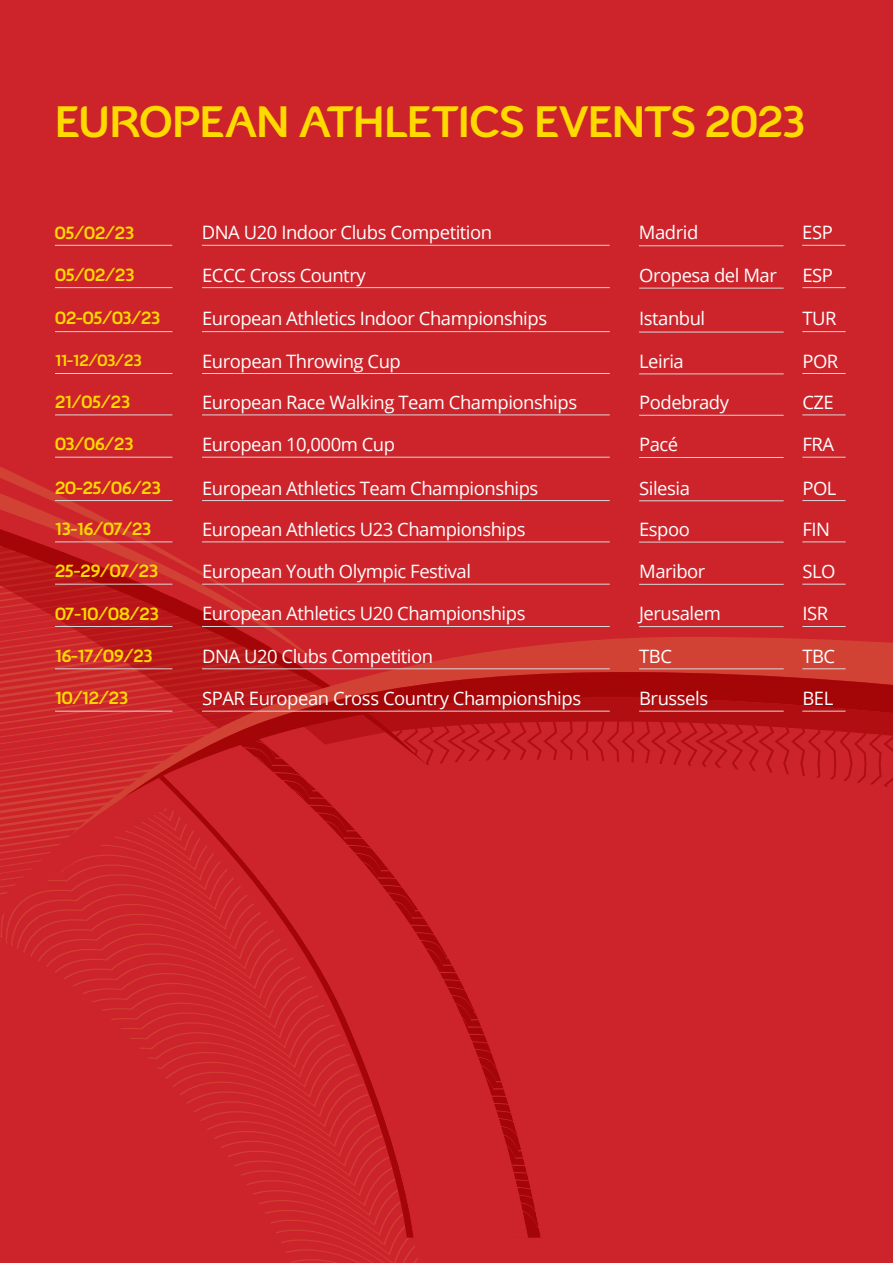
<style>
.page{position:relative;width:893px;height:1263px;background:#cd242b}
.page>*{position:absolute;margin:0;border:0;box-sizing:border-box;transform-origin:0 0}
.t1{font:46.2px "Tracks";letter-spacing:-.015em;color:#ffda00}
.t2{font:18.45px "Open Sans";letter-spacing:-.025em;color:#fff}
.t3{font:18.45px "Tracks";color:#ffda00}
.t4{font:16.95px "Tracks";color:#ffda00}
</style>
<div class="page">
<svg style="left:0;top:765px;width:71px;height:42px;background:#ce2d2d"></svg>
<div style="left:0;top:440px;width:427px;height:325px;background:#cd242b"></div>
<div style="left:285px;top:404px;width:39px;height:72px;background:#cd242b"></div>
<div style="left:0;top:365px;width:285px;height:111px;background:#cd242b"></div>
<svg style="left:0;top:476px;width:386px;height:285px;background:#c82428"></svg>
<svg style="left:71px;top:636px;width:822px;height:171px;background:#cb302d"></svg>
<svg style="left:122px;top:672px;width:771px;height:566px;background:#c92228"></svg>
<svg style="left:369px;top:697px;width:524px;height:90px;background:#bd181d"></svg>
<svg style="left:259px;top:727px;width:329px;height:13px;background:#c11b21"></svg>
<div style="left:0;top:807px;width:238px;height:456px;background:#cd242b"></div>
<svg style="left:163px;top:745px;width:75px;height:492px;background:#cc252a"></svg>
<svg style="left:238px;top:740px;width:365px;height:523px;background:#ca2229"></svg>
<hr style="left:202px;top:373px;width:408px;height:1px;background:#d7d7d7">
<hr style="left:55px;top:373px;width:117px;height:1px;background:#d7d7d7">
<hr style="left:639px;top:374px;width:145px;height:1px;background:#d7d7d7">
<hr style="left:802px;top:373px;width:44px;height:1px;background:#d7d7d7">
<hr style="left:202px;top:415px;width:408px;height:1px;background:#d7d7d7">
<hr style="left:55px;top:415px;width:117px;height:1px;background:#d7d7d7">
<hr style="left:639px;top:415px;width:145px;height:1px;background:#d7d7d7">
<hr style="left:802px;top:415px;width:44px;height:1px;background:#d7d7d7">
<hr style="left:202px;top:457px;width:408px;height:1px;background:#d7d7d7">
<hr style="left:55px;top:457px;width:117px;height:1px;background:#d7d7d7">
<hr style="left:639px;top:457px;width:145px;height:1px;background:#d7d7d7">
<hr style="left:802px;top:457px;width:44px;height:1px;background:#d7d7d7">
<hr style="left:202px;top:287px;width:408px;height:1px;background:#d7d7d7">
<hr style="left:55px;top:287px;width:117px;height:1px;background:#d7d7d7">
<hr style="left:639px;top:288px;width:145px;height:1px;background:#d7d7d7">
<hr style="left:802px;top:287px;width:44px;height:1px;background:#d7d7d7">
<hr style="left:202px;top:331px;width:408px;height:1px;background:#d7d7d7">
<hr style="left:55px;top:331px;width:117px;height:1px;background:#d7d7d7">
<hr style="left:639px;top:332px;width:145px;height:1px;background:#d7d7d7">
<hr style="left:802px;top:331px;width:44px;height:1px;background:#d7d7d7">
<hr style="left:202px;top:542px;width:408px;height:1px;background:#d7d7d7">
<hr style="left:55px;top:542px;width:117px;height:1px;background:#d7d7d7">
<hr style="left:639px;top:542px;width:145px;height:1px;background:#d7d7d7">
<hr style="left:802px;top:542px;width:44px;height:1px;background:#d7d7d7">
<hr style="left:202px;top:584px;width:408px;height:1px;background:#d7d7d7">
<hr style="left:55px;top:584px;width:117px;height:1px;background:#d7d7d7">
<hr style="left:639px;top:584px;width:145px;height:1px;background:#d7d7d7">
<hr style="left:802px;top:584px;width:44px;height:1px;background:#d7d7d7">
<hr style="left:202px;top:626px;width:408px;height:1px;background:#d7d7d7">
<hr style="left:55px;top:626px;width:117px;height:1px;background:#d7d7d7">
<hr style="left:639px;top:626px;width:145px;height:1px;background:#d7d7d7">
<hr style="left:802px;top:626px;width:44px;height:1px;background:#d7d7d7">
<hr style="left:202px;top:668px;width:408px;height:1px;background:#d7d7d7">
<hr style="left:55px;top:668px;width:117px;height:1px;background:#d7d7d7">
<hr style="left:639px;top:669px;width:145px;height:1px;background:#d7d7d7">
<hr style="left:802px;top:668px;width:44px;height:1px;background:#d7d7d7">
<hr style="left:202px;top:711px;width:408px;height:1px;background:#d7d7d7">
<hr style="left:55px;top:711px;width:117px;height:1px;background:#d7d7d7">
<hr style="left:639px;top:711px;width:145px;height:1px;background:#d7d7d7">
<hr style="left:802px;top:711px;width:44px;height:1px;background:#d7d7d7">
<hr style="left:55px;top:500px;width:117px;height:1px;background:#d7d7d7">
<hr style="left:639px;top:500px;width:145px;height:1px;background:#d7d7d7">
<hr style="left:802px;top:500px;width:44px;height:1px;background:#d7d7d7">
<hr style="left:202px;top:500px;width:408px;height:1px;background:#d7d7d7">
<hr style="left:202px;top:245px;width:408px;height:1px;background:#d7d7d7">
<hr style="left:55px;top:245px;width:117px;height:1px;background:#d7d7d7">
<hr style="left:639px;top:246px;width:144px;height:1px;background:#d7d7d7">
<hr style="left:802px;top:245px;width:43px;height:1px;background:#d7d7d7">
<h1 class="t1" style="left:55px;top:94px;width:752px">EUROPEAN ATHLETICS EVENTS 2023</h1>
<p class="t3" style="left:55px;top:221px;width:81px">05/02/23</p>
<p class="t2" style="left:202px;top:220px;width:292px">DNA U20 Indoor Clubs Competition</p>
<p class="t2" style="left:639px;top:220px;width:61px">Madrid</p>
<p class="t2" style="left:802px;top:220px;width:32px">ESP</p>
<p class="t3" style="left:55px;top:264px;width:81px">05/02/23</p>
<p class="t2" style="left:202px;top:262px;width:165px">ECCC Cross Country</p>
<p class="t2" style="left:639px;top:262px;width:139px">Oropesa del Mar</p>
<p class="t2" style="left:802px;top:262px;width:32px">ESP</p>
<p class="t3" style="left:55px;top:307px;width:107px">02-05/03/23</p>
<p class="t2" style="left:202px;top:305px;width:347px">European Athletics Indoor Championships</p>
<p class="t2" style="left:639px;top:305px;width:68px">Istanbul</p>
<p class="t2" style="left:802px;top:305px;width:36px">TUR</p>
<p class="t4" style="left:55px;top:350px;width:88px">11-12/03/23</p>
<p class="t2" style="left:202px;top:348px;width:200px">European Throwing Cup</p>
<p class="t2" style="left:639px;top:348px;width:46px">Leiria</p>
<p class="t2" style="left:802px;top:348px;width:37px">POR</p>
<p class="t3" style="left:55px;top:391px;width:76px">21/05/23</p>
<p class="t2" style="left:202px;top:390px;width:377px">European Race Walking Team Championships</p>
<p class="t2" style="left:639px;top:390px;width:91px">Podebrady</p>
<p class="t2" style="left:802px;top:390px;width:33px">CZE</p>
<p class="t3" style="left:55px;top:433px;width:80px">03/06/23</p>
<p class="t2" style="left:202px;top:432px;width:195px">European 10,000m Cup</p>
<p class="t2" style="left:639px;top:432px;width:41px">Pacé</p>
<p class="t2" style="left:802px;top:432px;width:33px">FRA</p>
<p class="t3" style="left:55px;top:477px;width:107px">20-25/06/23</p>
<p class="t2" style="left:202px;top:475px;width:338px">European Athletics Team Championships</p>
<p class="t2" style="left:639px;top:475px;width:52px">Silesia</p>
<p class="t2" style="left:802px;top:475px;width:36px">POL</p>
<p class="t3" style="left:55px;top:518px;width:98px">13-16/07/23</p>
<p class="t2" style="left:202px;top:517px;width:325px">European Athletics U23 Championships</p>
<p class="t2" style="left:639px;top:517px;width:52px">Espoo</p>
<p class="t2" style="left:802px;top:517px;width:29px">FIN</p>
<p class="t3" style="left:55px;top:560px;width:104px">25-29/07/23</p>
<p class="t2" style="left:202px;top:559px;width:271px">European Youth Olympic Festival</p>
<p class="t2" style="left:639px;top:559px;width:68px">Maribor</p>
<p class="t2" style="left:802px;top:559px;width:35px">SLO</p>
<p class="t3" style="left:55px;top:602px;width:105px">07-10/08/23</p>
<p class="t2" style="left:202px;top:601px;width:325px">European Athletics U20 Championships</p>
<p class="t2" style="left:639px;top:601px;width:83px">Jerusalem</p>
<p class="t2" style="left:802px;top:601px;width:27px">ISR</p>
<p class="t3" style="left:55px;top:645px;width:99px">16-17/09/23</p>
<p class="t2" style="left:202px;top:643px;width:233px">DNA U20 Clubs Competition</p>
<p class="t2" style="left:639px;top:643px;width:34px">TBC</p>
<p class="t2" style="left:802px;top:643px;width:34px">TBC</p>
<p class="t3" style="left:55px;top:687px;width:74px">10/12/23</p>
<p class="t2" style="left:202px;top:686px;width:381px">SPAR European Cross Country Championships</p>
<p class="t2" style="left:639px;top:686px;width:71px">Brussels</p>
<p class="t2" style="left:802px;top:686px;width:32px">BEL</p>
</div>
